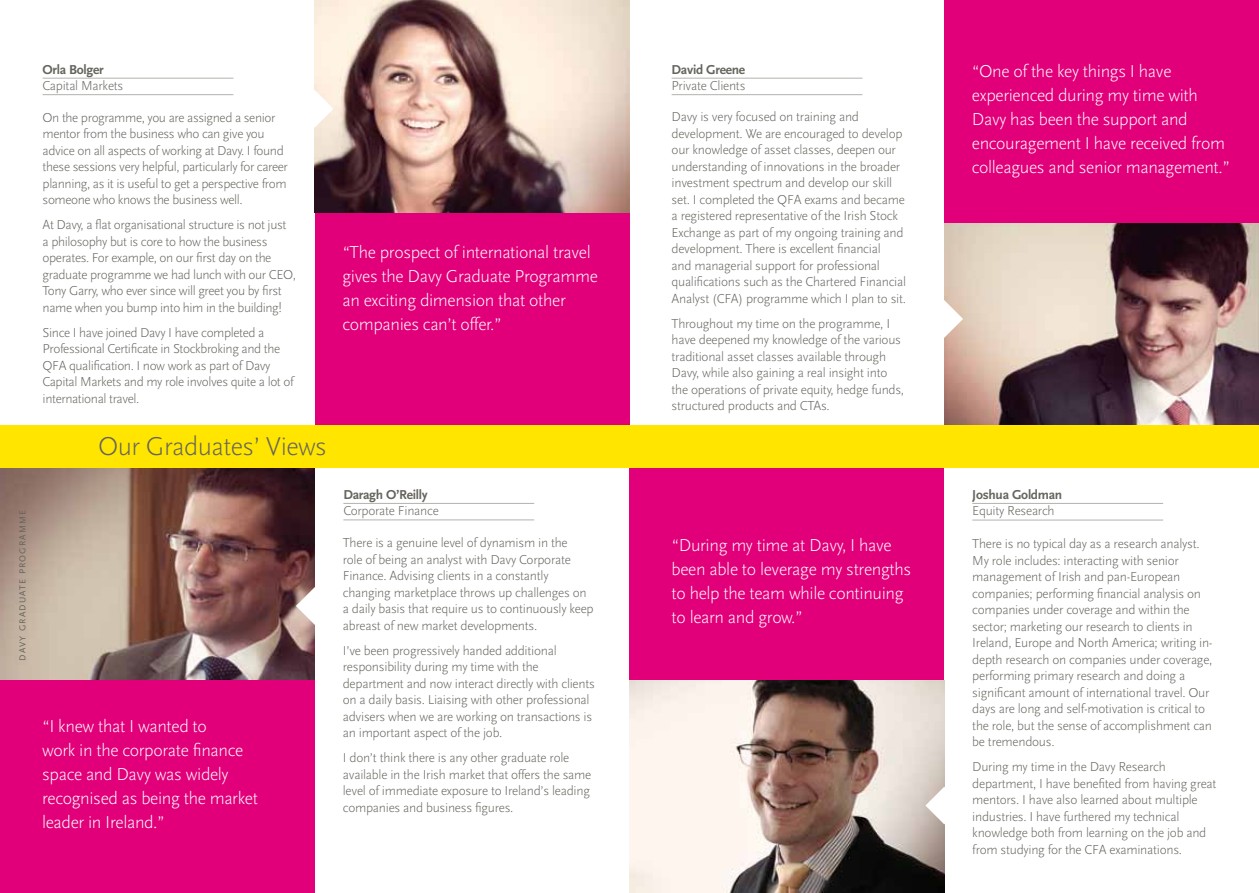
<style>
.page{position:relative;width:1259px;height:893px;background:#fff}
.page>*{position:absolute;margin:0;border:0;box-sizing:border-box;transform-origin:0 0}
.t1{font:300 27px "Scala Sans OT";letter-spacing:-.02em;color:#65645d}
.t2{font:300 18px/24px "Scala Sans OT";letter-spacing:-.02em;color:#fff}
.t3{font:300 13.5px/16.5px "Scala Sans OT";letter-spacing:-.02em;color:#65645d}
.t4{font:700 13.5px "Scala Sans OT";letter-spacing:-.02em;color:#65645d}
.t5{font:9px "Scala Sans OT";letter-spacing:.13em;color:#64645c}
</style>
<div class="page">
<img style="left:944px;top:222px;width:315px;height:203px">
<img style="left:0;top:468px;width:315px;height:212px">
<div style="left:629px;top:458px;width:315px;height:222px;background:#e2007a"></div>
<div style="left:315px;top:213px;width:314px;height:222px;background:#e2007a"></div>
<div style="left:0;top:680px;width:315px;height:213px;background:#e2007a"></div>
<img style="left:315px;top:0;width:314px;height:213px">
<hr style="left:43px;top:78px;width:190px;height:1px;background:#b2b2ae">
<hr style="left:43px;top:94px;width:190px;height:1px;background:#b2b2ae">
<svg style="left:296px;top:587px;width:19px;height:38px"></svg>
<svg style="left:314px;top:90px;width:19px;height:38px"></svg>
<hr style="left:343px;top:503px;width:191px;height:1px;background:#b2b2ae">
<hr style="left:343px;top:520px;width:191px;height:1px;background:#b2b2ae">
<img style="left:629px;top:680px;width:315px;height:213px">
<svg style="left:925px;top:787px;width:19px;height:37px"></svg>
<svg style="left:944px;top:300px;width:19px;height:38px"></svg>
<div style="left:944px;top:0;width:315px;height:222px;background:#e2007a"></div>
<hr style="left:671px;top:78px;width:191px;height:1px;background:#b2b2ae">
<hr style="left:671px;top:94px;width:191px;height:1px;background:#b2b2ae">
<hr style="left:972px;top:503px;width:191px;height:1px;background:#b2b2ae">
<hr style="left:972px;top:520px;width:191px;height:1px;background:#b2b2ae">
<div style="left:0;top:425px;width:1259px;height:43px;background:#ffe500"></div>
<p class="t4" style="left:43px;top:62px;width:63px">Orla Bolger</p>
<p class="t3" style="left:43px;top:78px;width:82px">Capital Markets</p>
<p class="t3" style="left:43px;top:109px;width:247px">On the programme, you are assigned a senior mentor from the business who can give you advice on all aspects of working at Davy. I found these sessions very helpful, particularly for career planning, as it is useful to get a perspective from someone who knows the business well.</p>
<p class="t3" style="left:43px;top:217px;width:255px">At Davy, a flat organisational structure is not just a philosophy but is core to how the business operates. For example, on our first day on the graduate programme we had lunch with our CEO, Tony Garry, who ever since will greet you by first name when you bump into him in the building!</p>
<p class="t3" style="left:43px;top:324px;width:253px">Since I have joined Davy I have completed a Professional Certificate in Stockbroking and the QFA qualification. I now work as part of Davy Capital Markets and my role involves quite a lot of international travel.</p>
<h1 class="t1" style="left:98px;top:431px;width:230px">Our Graduates’ Views</h1>
<p class="t5" style="left:18px;top:661px;width:152px;rotate:-90deg">DAVY GRADUATE PROGRAMME</p>
<h2 class="t2" style="left:42px;top:714px;width:217px">“I knew that I wanted to<br>work in the corporate finance space and Davy was widely recognised as being the market leader in Ireland.”</h2>
<h2 class="t2" style="left:342px;top:240px;width:257px">“The prospect of international travel gives the Davy Graduate Programme an exciting dimension that other companies can’t offer.”</h2>
<p class="t4" style="left:343px;top:487px;width:86px">Daragh O’Reilly</p>
<p class="t3" style="left:343px;top:503px;width:97px">Corporate Finance</p>
<p class="t3" style="left:343px;top:535px;width:252px">There is a genuine level of dynamism in the<br>role of being an analyst with Davy Corporate Finance. Advising clients in a constantly changing marketplace throws up challenges on a daily basis that require us to continuously keep abreast of new market developments.</p>
<p class="t3" style="left:343px;top:642px;width:254px">I’ve been progressively handed additional responsibility during my time with the department and now interact directly with clients on a daily basis. Liaising with other professional advisers when we are working on transactions is an important aspect of the job.</p>
<p class="t3" style="left:343px;top:750px;width:250px">I don’t think there is any other graduate role available in the Irish market that offers the same level of immediate exposure to Ireland’s leading companies and business figures.</p>
<p class="t4" style="left:671px;top:62px;width:75px">David Greene</p>
<p class="t3" style="left:671px;top:78px;width:75px">Private Clients</p>
<p class="t3" style="left:671px;top:109px;width:236px">Davy is very focused on training and development. We are encouraged to develop our knowledge of asset classes, deepen our understanding of innovations in the broader investment spectrum and develop our skill set. I completed the QFA exams and became a registered representative of the Irish Stock Exchange as part of my ongoing training and development. There is excellent financial<br>and managerial support for professional qualifications such as the Chartered Financial Analyst (CFA) programme which I plan to sit.</p>
<p class="t3" style="left:671px;top:316px;width:234px">Throughout my time on the programme, I have deepened my knowledge of the various traditional asset classes available through Davy, while also gaining a real insight into the operations of private equity, hedge funds, structured products and CTAs.</p>
<h2 class="t2" style="left:671px;top:534px;width:241px">“During my time at Davy, I have been able to leverage my strengths to help the team while continuing to learn and grow.”</h2>
<h2 class="t2" style="left:972px;top:59px;width:260px">“One of the key things I have experienced during my time with<br>Davy has been the support and encouragement I have received from colleagues and senior management.”</h2>
<p class="t4" style="left:972px;top:487px;width:91px">Joshua Goldman</p>
<p class="t3" style="left:972px;top:503px;width:84px">Equity Research</p>
<p class="t3" style="left:972px;top:536px;width:242px">There is no typical day as a research analyst.<br>My role includes: interacting with senior management of Irish and pan-European companies; performing financial analysis on companies under coverage and within the sector; marketing our research to clients in Ireland, Europe and North America; writing in&shy;depth research on companies under coverage, performing primary research and doing a significant amount of international travel. Our days are long and self-motivation is critical to the role, but the sense of accomplishment can be tremendous.</p>
<p class="t3" style="left:972px;top:759px;width:246px">During my time in the Davy Research department, I have benefited from having great mentors. I have also learned about multiple industries. I have furthered my technical knowledge both from learning on the job and from studying for the CFA examinations.</p>
</div>
